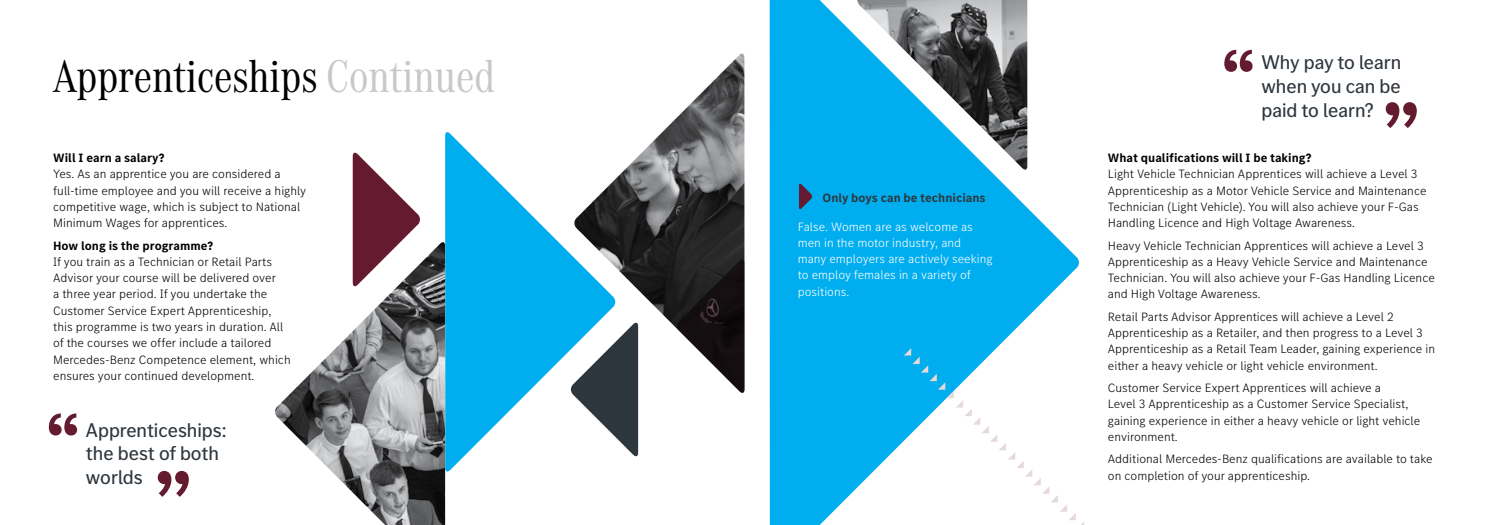
<style>
.page{position:relative;width:1489px;height:525px;background:#fff}
.page>*{position:absolute;margin:0;border:0;box-sizing:border-box;transform-origin:0 0}
.t1{font:700 condensed 87.5px "MB Corpo S Title";color:#641a2f}
.t2{font:700 condensed 87.5px "MB Corpo S Text";color:#641a2f}
.t3{font:47.5px "MB Corpo A Title Cond";color:#000}
.t4{font:20.62px/23.8px "MB Corpo S Title";color:#2e363d}
.t5{font:300 12.5px/16.2px "MB Corpo S Text";color:#000}
.t6{font:300 12.5px/16.2px "MB Corpo S Text";color:#fff}
.t7{font:700 12.5px "MB Corpo S Text";color:#000}
.t8{font:700 12.5px "MB Corpo S Text";color:#2e363d}
.s1{color:#c7c8ca}
</style>
<div class="page">
<svg style="left:353px;top:152px;width:67px;height:90px"></svg>
<svg style="left:445px;top:132px;width:128px;height:340px;fill:#00aeef"></svg>
<img style="left:573px;top:53px;width:171px;height:341px">
<img style="left:275px;top:242px;width:170px;height:282px">
<svg style="left:570px;top:321px;width:68px;height:136px"></svg>
<svg style="left:769px;top:0;width:310px;height:524px;fill:#00aeef"></svg>
<img style="left:857px;top:0;width:170px;height:171px">
<svg style="left:799px;top:183px;width:13px;height:27px"></svg>
<svg style="left:676px;top:258px;width:68px;height:136px"></svg>
<svg style="left:903px;top:348px;width:181px;height:176px"></svg>
<h2 class="t3" style="left:53px;top:45px;width:443px">Apprenticeships <span class="s1">Continued</span></h2>
<p class="t7" style="left:53px;top:149px;width:113px">Will I earn a salary?</p>
<p class="t5" style="left:53px;top:165px;width:254px">Yes. As an apprentice you are considered a full-time employee and you will receive a highly competitive wage, which is subject to National Minimum Wages for apprentices.</p>
<p class="t7" style="left:53px;top:237px;width:162px">How long is the programme?</p>
<p class="t5" style="left:53px;top:253px;width:239px">If you train as a Technician or Retail Parts Advisor your course will be delivered over<br>a three year period. If you undertake the Customer Service Expert Apprenticeship, this programme is two years in duration. All of the courses we offer include a tailored Mercedes‑Benz Competence element, which ensures your continued development.</p>
<h1 class="t1" style="left:47px;top:386px;width:34px">“</h1>
<h3 class="t4" style="left:86px;top:416px;width:142px">Apprenticeships: the best of both</h3>
<h3 class="t4" style="left:86px;top:464px;width:58px">worlds</h3>
<h1 class="t2" style="left:155px;top:443px;width:38px">”</h1>
<p class="t8" style="left:822px;top:190px;width:164px">Only boys can be technicians</p>
<p class="t6" style="left:797px;top:217px;width:196px">False. Women are as welcome as men in the motor industry, and many employers are actively seeking to employ females in a variety of positions.</p>
<h1 class="t1" style="left:1222px;top:22px;width:34px">“</h1>
<h3 class="t4" style="left:1261px;top:49px;width:141px">Why pay to learn when you can be</h3>
<h3 class="t4" style="left:1261px;top:97px;width:114px">paid to learn?</h3>
<h1 class="t2" style="left:1382px;top:74px;width:38px">”</h1>
<p class="t7" style="left:1107px;top:149px;width:205px">What qualifications will I be taking?</p>
<p class="t5" style="left:1107px;top:165px;width:320px">Light Vehicle Technician Apprentices will achieve a Level 3<br>Apprenticeship as a Motor Vehicle Service and Maintenance Technician (Light Vehicle). You will also achieve your F-Gas Handling Licence and High Voltage Awareness.</p>
<p class="t5" style="left:1107px;top:236px;width:328px">Heavy Vehicle Technician Apprentices will achieve a Level 3<br>Apprenticeship as a Heavy Vehicle Service and Maintenance Technician. You will also achieve your F-Gas Handling Licence and High Voltage Awareness.</p>
<p class="t5" style="left:1107px;top:308px;width:329px">Retail Parts Advisor Apprentices will achieve a Level 2<br>Apprenticeship as a Retailer, and then progress to a Level 3<br>Apprenticeship as a Retail Team Leader, gaining experience in either a heavy vehicle or light vehicle environment.</p>
<p class="t5" style="left:1107px;top:379px;width:314px">Customer Service Expert Apprentices will achieve a<br>Level 3 Apprenticeship as a Customer Service Specialist, gaining experience in either a heavy vehicle or light vehicle environment.</p>
<p class="t5" style="left:1107px;top:450px;width:326px">Additional Mercedes‑Benz qualifications are available to take on completion of your apprenticeship.</p>
</div>
